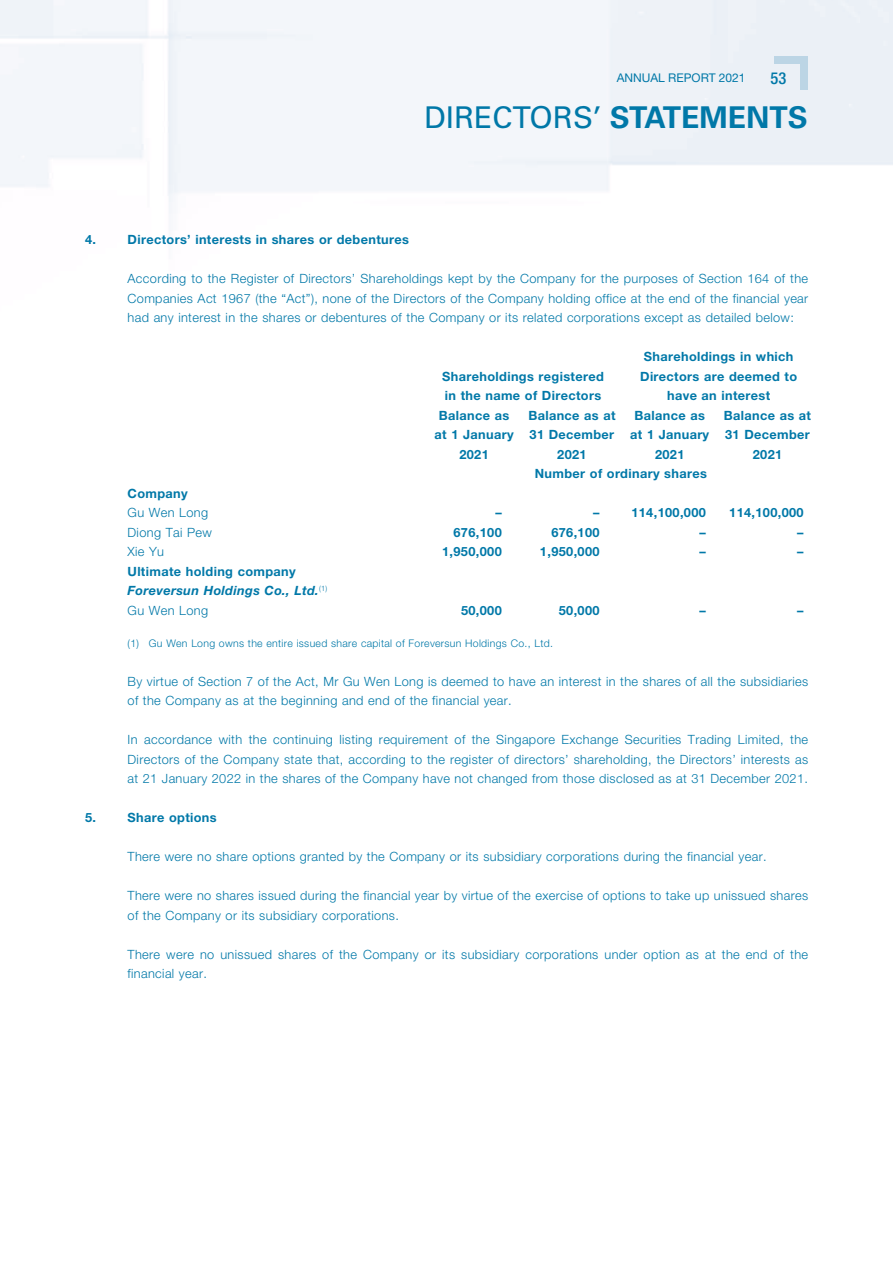
<style>
.page{position:relative;width:893px;height:1263px;background:#fff}
.page>*{position:absolute;margin:0;border:0;box-sizing:border-box;transform-origin:0 0}
.t1{font:30px "Univers LT Std";color:#0078a8}
.t2{font:500 condensed 16.5px "Helvetica Neue LT Std";color:#0078a8}
.t3{font:300 12.75px/19.5px "Helvetica Neue LT Std";letter-spacing:.03em;color:#0078a8}
.t4{font:700 12.75px/19.5px "Helvetica Neue LT Std";letter-spacing:.03em;color:#0078a8;text-align:center}
.t5{font:italic 700 12.75px/19.5px "Helvetica Neue LT Std";letter-spacing:.03em;color:#0078a8}
.t6{font:12px "Helvetica Neue LT Std";color:#0078a8}
.t7{font:300 10.5px "Helvetica Neue LT Std";letter-spacing:.03em;color:#0078a8}
.s1{font-weight:700}
.s2{font-style:normal}
.s3{font-weight:300;font-style:normal}
</style>
<div class="page">
<div style="left:774px;top:56px;width:34px;height:34px;background:#bcd5e5"></div>
<div style="left:767px;top:64px;width:33px;height:33px;background:#ebf0f6"></div>
<p class="t6" style="left:617px;top:71px;width:130px">ANNUAL REPORT 2021</p>
<p class="t2" style="left:770px;top:68px;width:17px">53</p>
<h1 class="t1" style="left:424px;top:100px;width:385px">DIRECTORS’ <span class="s1">STATEMENTS</span></h1>
<p class="t4" style="left:85px;top:230px;width:12px">4.</p>
<p class="t4" style="left:128px;top:230px;width:283px">Directors’ interests in shares or debentures</p>
<p class="t3" style="left:128px;top:269px;width:682px;text-align:justify">According to the Register of Directors’ Shareholdings kept by the Company for the purposes of Section 164 of the Companies Act 1967 (the “Act”), none of the Directors of the Company holding office at the end of the financial year had any interest in the shares or debentures of the Company or its related corporations except as detailed below:</p>
<p class="t4" style="left:442px;top:366px;width:163px;text-align:left">Shareholdings registered in the name of Directors</p>
<p class="t4" style="left:640px;top:347px;width:158px">Shareholdings in which<br>Directors are deemed to have an interest</p>
<p class="t4" style="left:435px;top:405px;width:81px">Balance as at 1 January<br>2021</p>
<p class="t4" style="left:528px;top:405px;width:89px">Balance as at<br>31 December<br>2021</p>
<p class="t4" style="left:630px;top:405px;width:81px">Balance as at 1 January<br>2021</p>
<p class="t4" style="left:724px;top:405px;width:89px">Balance as at<br>31 December<br>2021</p>
<p class="t4" style="left:535px;top:464px;width:174px">Number of ordinary shares</p>
<p class="t4" style="left:128px;top:483px;width:62px">Company</p>
<p class="t3" style="left:128px;top:503px;width:82px">Gu Wen Long</p>
<p class="t4" style="left:495px;top:503px;width:8px">–</p>
<p class="t4" style="left:593px;top:503px;width:8px">–</p>
<p class="t4" style="left:631px;top:503px;width:76px">114,100,000</p>
<p class="t4" style="left:729px;top:503px;width:76px">114,100,000</p>
<p class="t3" style="left:128px;top:522px;width:86px">Diong Tai Pew</p>
<p class="t4" style="left:454px;top:522px;width:50px">676,100</p>
<p class="t4" style="left:551px;top:522px;width:50px">676,100</p>
<p class="t4" style="left:699px;top:522px;width:8px">–</p>
<p class="t4" style="left:797px;top:522px;width:8px">–</p>
<p class="t3" style="left:128px;top:542px;width:38px">Xie Yu</p>
<p class="t4" style="left:442px;top:542px;width:61px">1,950,000</p>
<p class="t4" style="left:540px;top:542px;width:61px">1,950,000</p>
<p class="t4" style="left:699px;top:542px;width:8px">–</p>
<p class="t4" style="left:797px;top:542px;width:8px">–</p>
<p class="t5" style="left:128px;top:561px;width:201px"><span class="s2">Ultimate holding company<br></span>Foreversun Holdings Co., Ltd.<sup>(1)<br></sup><span class="s3">Gu Wen Long</span></p>
<p class="t4" style="left:461px;top:600px;width:42px">50,000</p>
<p class="t4" style="left:559px;top:600px;width:42px">50,000</p>
<p class="t4" style="left:699px;top:600px;width:8px">–</p>
<p class="t4" style="left:797px;top:600px;width:8px">–</p>
<p class="t7" style="left:128px;top:636px;width:427px">(1) Gu Wen Long owns the entire issued share capital of Foreversun Holdings Co., Ltd.</p>
<p class="t3" style="left:128px;top:671px;width:682px">By virtue of Section 7 of the Act, Mr Gu Wen Long is deemed to have an interest in the shares of all the subsidiaries of the Company as at the beginning and end of the financial year.</p>
<p class="t3" style="left:128px;top:729px;width:682px;text-align:justify">In accordance with the continuing listing requirement of the Singapore Exchange Securities Trading Limited, the Directors of the Company state that, according to the register of directors’ shareholding, the Directors’ interests as at 21 January 2022 in the shares of the Company have not changed from those disclosed as at 31 December 2021.</p>
<p class="t4" style="left:85px;top:807px;width:12px">5.</p>
<p class="t4" style="left:128px;top:807px;width:91px">Share options</p>
<p class="t3" style="left:128px;top:846px;width:641px">There were no share options granted by the Company or its subsidiary corporations during the financial year.</p>
<p class="t3" style="left:128px;top:885px;width:682px">There were no shares issued during the financial year by virtue of the exercise of options to take up unissued shares of the Company or its subsidiary corporations.</p>
<p class="t3" style="left:128px;top:944px;width:682px">There were no unissued shares of the Company or its subsidiary corporations under option as at the end of the financial year.</p>
</div>
